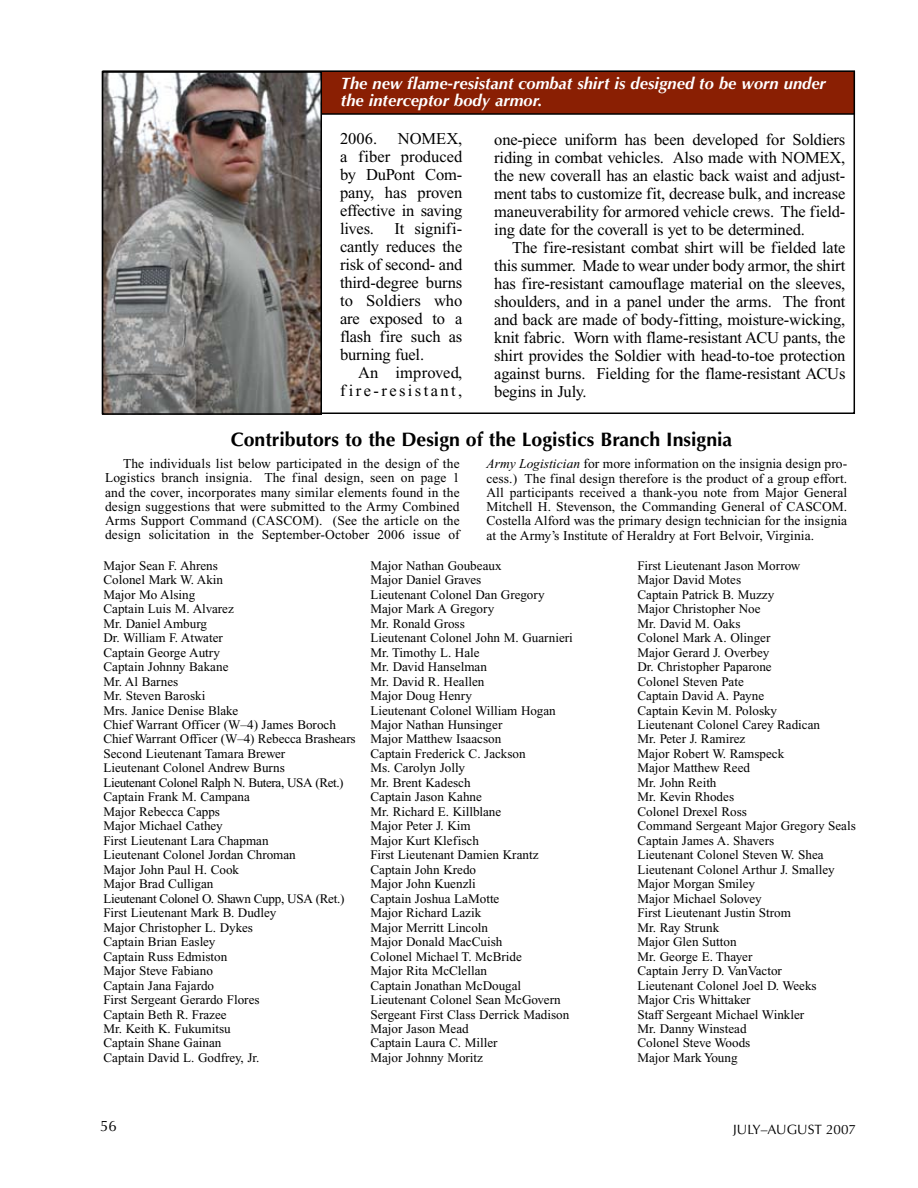
<style>
.page{position:relative;width:918px;height:1188px;background:#fff}
.page>*{position:absolute;margin:0;border:0;box-sizing:border-box;transform-origin:0 0}
.t1{font:700 19.5px "Optima";color:#000}
.t2{font:16.5px/18px "Times New Roman";letter-spacing:-.01em;color:#000;text-align:justify}
.t3{font:italic 700 16.5px/16.5px "Optima";color:#fff}
.t4{font:16.5px/18px "Times New Roman";letter-spacing:.145em;color:#000;text-align:right}
.t5{font:15px "Optima";color:#000}
.t6{font:13.5px/14.2px "Times New Roman";letter-spacing:.01em;color:#000;text-align:justify}
.t7{font:13.5px "Optima";color:#000}
.t8{font:13.2px/14.5px "Times New Roman";color:#000}
.s1{font-style:italic}
</style>
<div class="page">
<div style="left:103px;top:71px;width:751px;height:43px;background:#8a1f03"></div>
<div style="left:103px;top:70px;width:752px;height:45px;border:2px solid #000"></div>
<img style="left:105px;top:74px;width:214px;height:338px">
<div style="left:102px;top:71px;width:220px;height:344px;border:2px solid #000"></div>
<p class="t3" style="left:341px;top:76px;width:487px">The new flame-resistant combat shirt is designed to be worn under the interceptor body armor.</p>
<p class="t2" style="left:340px;top:130px;width:124px;text-indent:58px">NOMEX, a fiber produced by DuPont Com&shy;pany, has proven effective in saving lives. It signifi&shy;cantly reduces the risk of second- and third-degree burns to Soldiers who are exposed to a flash fire such as burning fuel.</p>
<p class="t4" style="left:340px;top:364px;width:124px">An improved, fire-resistant,</p>
<p class="t2" style="left:340px;top:130px;width:39px">2006.</p>
<p class="t2" style="left:494px;top:131px;width:353px">one-piece uniform has been developed for Soldiers riding in combat vehicles. Also made with NOMEX, the new coverall has an elastic back waist and adjust&shy;ment tabs to customize fit, decrease bulk, and increase maneuverability for armored vehicle crews. The field&shy;ing date for the coverall is yet to be determined.</p>
<p class="t2" style="left:494px;top:239px;width:353px;text-indent:18px">The fire-resistant combat shirt will be fielded late this summer. Made to wear under body armor, the shirt has fire-resistant camouflage material on the sleeves, shoulders, and in a panel under the arms. The front and back are made of body-fitting, moisture-wicking, knit fabric. Worn with flame-resistant ACU pants, the shirt provides the Soldier with head-to-toe protection against burns. Fielding for the flame-resistant ACUs begins in July.</p>
<h1 class="t1" style="left:231px;top:428px;width:503px">Contributors to the Design of the Logistics Branch Insignia</h1>
<p class="t6" style="left:105px;top:457px;width:356px;text-indent:18px">The individuals list below participated in the design of the Logistics branch insignia. The final design, seen on page 1 and the cover, incorporates many similar elements found in the design suggestions that were submitted to the Army Combined Arms Support Command (CASCOM). (See the article on the design solicitation in the September-October 2006 issue of</p>
<p class="t6" style="left:486px;top:457px;width:362px"><span class="s1">Army Logistician</span> for more information on the insignia design pro&shy;cess.) The final design therefore is the product of a group effort.<br>All participants received a thank-you note from Major General Mitchell H. Stevenson, the Commanding General of CASCOM.<br>Costella Alford was the primary design technician for the insignia at the Army’s Institute of Heraldry at Fort Belvoir, Virginia.</p>
<p class="t8" style="left:104px;top:558px;width:254px">Major Sean F. Ahrens<br>Colonel Mark W. Akin<br>Major Mo Alsing<br>Captain Luis M. Alvarez<br>Mr. Daniel Amburg<br>Dr. William F. Atwater<br>Captain George Autry<br>Captain Johnny Bakane<br>Mr. Al Barnes<br>Mr. Steven Baroski<br>Mrs. Janice Denise Blake<br>Chief Warrant Officer (W–4) James Boroch<br>Chief Warrant Officer (W–4) Rebecca Brashears<br>Second Lieutenant Tamara Brewer<br>Lieutenant Colonel Andrew Burns<br>Lieutenant Colonel Ralph N. Butera, USA (Ret.)<br>Captain Frank M. Campana<br>Major Rebecca Capps<br>Major Michael Cathey<br>First Lieutenant Lara Chapman<br>Lieutenant Colonel Jordan Chroman<br>Major John Paul H. Cook<br>Major Brad Culligan<br>Lieutenant Colonel O. Shawn Cupp, USA (Ret.)<br>First Lieutenant Mark B. Dudley<br>Major Christopher L. Dykes<br>Captain Brian Easley<br>Captain Russ Edmiston<br>Major Steve Fabiano<br>Captain Jana Fajardo<br>First Sergeant Gerardo Flores<br>Captain Beth R. Frazee<br>Mr. Keith K. Fukumitsu<br>Captain Shane Gainan<br>Captain David L. Godfrey, Jr.</p>
<p class="t8" style="left:370px;top:558px;width:204px">Major Nathan Goubeaux<br>Major Daniel Graves<br>Lieutenant Colonel Dan Gregory<br>Major Mark A Gregory<br>Mr. Ronald Gross<br>Lieutenant Colonel John M. Guarnieri<br>Mr. Timothy L. Hale<br>Mr. David Hanselman<br>Mr. David R. Heallen<br>Major Doug Henry<br>Lieutenant Colonel William Hogan<br>Major Nathan Hunsinger<br>Major Matthew Isaacson<br>Captain Frederick C. Jackson<br>Ms. Carolyn Jolly<br>Mr. Brent Kadesch<br>Captain Jason Kahne<br>Mr. Richard E. Killblane<br>Major Peter J. Kim<br>Major Kurt Klefisch<br>First Lieutenant Damien Krantz<br>Captain John Kredo<br>Major John Kuenzli<br>Captain Joshua LaMotte<br>Major Richard Lazik<br>Major Merritt Lincoln<br>Major Donald MacCuish<br>Colonel Michael T. McBride<br>Major Rita McClellan<br>Captain Jonathan McDougal<br>Lieutenant Colonel Sean McGovern<br>Sergeant First Class Derrick Madison<br>Major Jason Mead<br>Captain Laura C. Miller<br>Major Johnny Moritz</p>
<p class="t8" style="left:638px;top:558px;width:220px">First Lieutenant Jason Morrow<br>Major David Motes<br>Captain Patrick B. Muzzy<br>Major Christopher Noe<br>Mr. David M. Oaks<br>Colonel Mark A. Olinger<br>Major Gerard J. Overbey<br>Dr. Christopher Paparone<br>Colonel Steven Pate<br>Captain David A. Payne<br>Captain Kevin M. Polosky<br>Lieutenant Colonel Carey Radican<br>Mr. Peter J. Ramirez<br>Major Robert W. Ramspeck<br>Major Matthew Reed<br>Mr. John Reith<br>Mr. Kevin Rhodes<br>Colonel Drexel Ross<br>Command Sergeant Major Gregory Seals<br>Captain James A. Shavers<br>Lieutenant Colonel Steven W. Shea<br>Lieutenant Colonel Arthur J. Smalley<br>Major Morgan Smiley<br>Major Michael Solovey<br>First Lieutenant Justin Strom<br>Mr. Ray Strunk<br>Major Glen Sutton<br>Mr. George E. Thayer<br>Captain Jerry D. VanVactor<br>Lieutenant Colonel Joel D. Weeks<br>Major Cris Whittaker<br>Staff Sergeant Michael Winkler<br>Mr. Danny Winstead<br>Colonel Steve Woods<br>Major Mark Young</p>
<p class="t5" style="left:100px;top:1117px;width:18px">56</p>
<p class="t7" style="left:733px;top:1121px;width:125px">JULY–AUGUST 2007</p>
</div>
